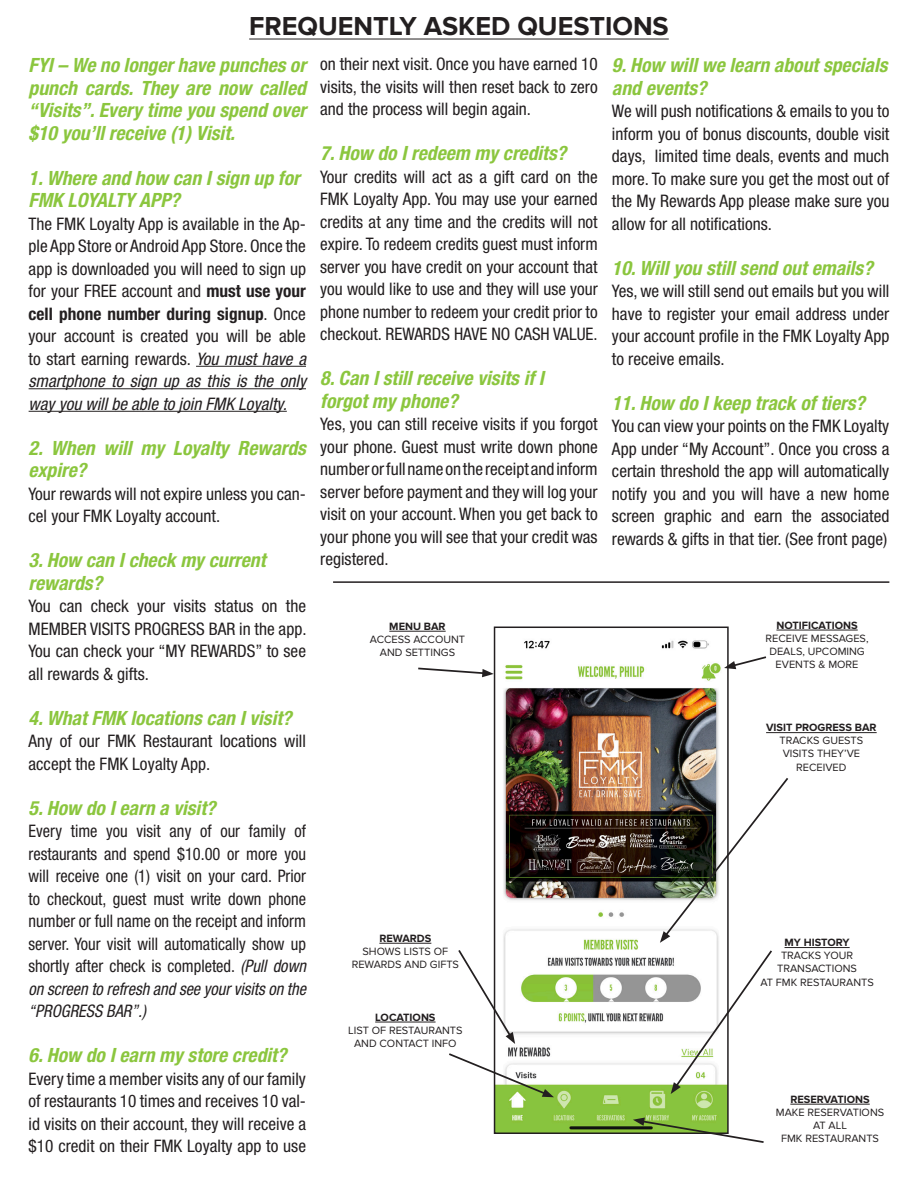
<style>
.page{position:relative;width:918px;height:1188px;background:#fff}
.page>*{position:absolute;margin:0;border:0;box-sizing:border-box;transform-origin:0 0}
.t1{font:700 27px "Proxima Nova";color:#231f20}
.t2{font:italic 700 condensed 19.65px/22.5px "Helvetica Neue LT Std";color:#8bc63e;text-align:justify}
.t3{font:condensed 17.25px/22.5px "Helvetica Neue LT Std";color:#231f20;text-align:justify}
.t4{font:condensed 17.25px/22.5px "Helvetica Neue LT Std";color:#231f20;text-align:justify;scale:.95 1}
.t5{font:10.95px/13.2px "Proxima Nova";color:#231f20;text-align:center}
.t6{font:700 10.95px "Proxima Nova";color:#231f20}
.s1{font-weight:700}
.s2{font-style:italic}
</style>
<div class="page">
<img style="left:497px;top:640px;width:229px;height:491px">
<div style="left:494px;top:627px;width:235px;height:507px;border:2px solid #231f20"></div>
<hr style="left:196px;top:366px;width:110px;height:1px;background:#231f20">
<hr style="left:29px;top:388px;width:277px;height:1px;background:#231f20">
<hr style="left:29px;top:411px;width:258px;height:1px;background:#231f20">
<hr style="left:249px;top:39px;width:420px;height:1px;background:#231f20">
<svg style="left:660px;top:776px;width:129px;height:167px"></svg>
<hr style="left:766px;top:732px;width:111px;height:1px;background:#231f20">
<hr style="left:333px;top:581px;width:556px;height:2px;background:#231f20">
<hr style="left:785px;top:947px;width:65px;height:1px;background:#231f20">
<svg style="left:671px;top:949px;width:101px;height:145px"></svg>
<hr style="left:379px;top:943px;width:52px;height:1px;background:#231f20">
<svg style="left:458px;top:948px;width:57px;height:96px"></svg>
<hr style="left:375px;top:1022px;width:61px;height:1px;background:#231f20">
<hr style="left:790px;top:1104px;width:80px;height:1px;background:#231f20">
<hr style="left:389px;top:631px;width:57px;height:1px;background:#231f20">
<hr style="left:776px;top:630px;width:82px;height:1px;background:#231f20">
<svg style="left:724px;top:655px;width:43px;height:14px"></svg>
<svg style="left:418px;top:667px;width:76px;height:10px"></svg>
<svg style="left:449px;top:1052px;width:105px;height:45px"></svg>
<svg style="left:633px;top:1118px;width:131px;height:25px"></svg>
<p class="t1" style="left:249px;top:11px;width:421px">FREQUENTLY ASKED QUESTIONS</p>
<p class="t2" style="left:29px;top:54px;width:279px">FYI – We no longer have punches or punch cards. They are now called “Visits”. Every time you spend over $10 you’ll receive (1) Visit.</p>
<p class="t2" style="left:29px;top:167px;width:273px">1. Where and how can I sign up for</p>
<p class="t2" style="left:29px;top:189px;width:153px">FMK LOYALTY APP?</p>
<p class="t3" style="left:29px;top:212px;width:279px">The FMK Loyalty App is available in the Ap&shy;ple App Store or Android App Store. Once the app is downloaded you will need to sign up for your FREE account and <span class="s1">must use your cell phone number during signup</span>. Once your account is created you will be able to start earning rewards. <span class="s2">You must have a smartphone to sign up as this is the only way you will be able to join FMK Loyalty.</span></p>
<p class="t2" style="left:29px;top:437px;width:279px">2. When will my Loyalty Rewards expire?</p>
<p class="t3" style="left:29px;top:482px;width:279px">Your rewards will not expire unless you can&shy;cel your FMK Loyalty account.</p>
<p class="t2" style="left:29px;top:549px;width:238px">3. How can I check my current</p>
<p class="t2" style="left:29px;top:572px;width:75px">rewards?</p>
<p class="t3" style="left:29px;top:595px;width:280px">You can check your visits status on the MEMBER VISITS PROGRESS BAR in the app.<br>You can check your “MY REWARDS” to see all rewards &amp; gifts.</p>
<p class="t2" style="left:29px;top:707px;width:265px">4. What FMK locations can I visit?</p>
<p class="t3" style="left:29px;top:730px;width:279px">Any of our FMK Restaurant locations will accept the FMK Loyalty App.</p>
<p class="t2" style="left:29px;top:797px;width:189px">5. How do I earn a visit?</p>
<p class="t4" style="left:29px;top:820px;width:294px">Every time you visit any of our family of restaurants and spend $10.00 or more you will receive one (1) visit on your card. Prior to checkout, guest must write down phone number or full name on the receipt and inform server. Your visit will automatically show up shortly after check is completed. <span class="s2">(Pull down on screen to refresh and see your visits on the “PROGRESS BAR”.)</span></p>
<p class="t2" style="left:29px;top:1044px;width:259px">6. How do I earn my store credit?</p>
<p class="t3" style="left:29px;top:1067px;width:279px">Every time a member visits any of our family of restaurants 10 times and receives 10 val&shy;id visits on their account, they will receive a $10 credit on their FMK Loyalty app to use</p>
<p class="t3" style="left:320px;top:53px;width:279px">on their next visit. Once you have earned 10 visits, the visits will then reset back to zero and the process will begin again.</p>
<p class="t2" style="left:320px;top:142px;width:248px">7. How do I redeem my credits?</p>
<p class="t3" style="left:320px;top:165px;width:279px">Your credits will act as a gift card on the FMK Loyalty App. You may use your earned credits at any time and the credits will not expire. To redeem credits guest must inform server you have credit on your account that you would like to use and they will use your phone number to redeem your credit prior to checkout. REWARDS HAVE NO CASH VALUE.</p>
<p class="t2" style="left:320px;top:367px;width:225px">8. Can I still receive visits if I</p>
<p class="t2" style="left:320px;top:390px;width:139px">forgot my phone?</p>
<p class="t3" style="left:320px;top:413px;width:279px">Yes, you can still receive visits if you forgot your phone. Guest must write down phone number or full name on the receipt and inform server before payment and they will log your visit on your account. When you get back to your phone you will see that your credit was registered.</p>
<p class="t6" style="left:389px;top:620px;width:58px">MENU BAR</p>
<p class="t5" style="left:370px;top:633px;width:97px">ACCESS ACCOUNT</p>
<p class="t5" style="left:380px;top:646px;width:77px">AND SETTINGS</p>
<p class="t6" style="left:379px;top:932px;width:53px">REWARDS</p>
<p class="t5" style="left:363px;top:945px;width:87px">SHOWS LISTS OF</p>
<p class="t5" style="left:352px;top:958px;width:109px">REWARDS AND GIFTS</p>
<p class="t6" style="left:375px;top:1011px;width:62px">LOCATIONS</p>
<p class="t5" style="left:348px;top:1024px;width:116px">LIST OF RESTAURANTS</p>
<p class="t5" style="left:354px;top:1037px;width:104px">AND CONTACT INFO</p>
<p class="t2" style="left:612px;top:54px;width:277px">9. How will we learn about specials</p>
<p class="t2" style="left:612px;top:77px;width:96px">and events?</p>
<p class="t3" style="left:612px;top:100px;width:279px">We will push notifications &amp; emails to you to inform you of bonus discounts, double visit days, limited time deals, events and much more. To make sure you get the most out of the My Rewards App please make sure you allow for all notifications.</p>
<p class="t2" style="left:612px;top:257px;width:262px">10. Will you still send out emails?</p>
<p class="t3" style="left:612px;top:280px;width:279px">Yes, we will still send out emails but you will have to register your email address under your account profile in the FMK Loyalty App to receive emails.</p>
<p class="t2" style="left:612px;top:392px;width:254px">11. How do I keep track of tiers?</p>
<p class="t3" style="left:612px;top:415px;width:279px">You can view your points on the FMK Loyalty App under “My Account”. Once you cross a certain threshold the app will automatically notify you and you will have a new home screen graphic and earn the associated rewards &amp; gifts in that tier. (See front page)</p>
<p class="t6" style="left:776px;top:619px;width:83px">NOTIFICATIONS</p>
<p class="t5" style="left:766px;top:632px;width:105px">RECEIVE MESSAGES,<br>DEALS, UPCOMING<br>EVENTS &amp; MORE</p>
<p class="t6" style="left:766px;top:721px;width:112px">VISIT PROGRESS BAR</p>
<p class="t5" style="left:780px;top:734px;width:85px">TRACKS GUESTS</p>
<p class="t5" style="left:783px;top:748px;width:79px">VISITS THEY’VE</p>
<p class="t5" style="left:796px;top:761px;width:52px">RECEIVED</p>
<p class="t6" style="left:785px;top:936px;width:67px">MY HISTORY</p>
<p class="t5" style="left:781px;top:949px;width:74px">TRACKS YOUR</p>
<p class="t5" style="left:777px;top:963px;width:81px">TRANSACTIONS</p>
<p class="t5" style="left:760px;top:976px;width:115px">AT FMK RESTAURANTS</p>
<p class="t6" style="left:790px;top:1093px;width:81px">RESERVATIONS</p>
<p class="t5" style="left:776px;top:1106px;width:110px">MAKE RESERVATIONS</p>
<p class="t5" style="left:813px;top:1119px;width:35px">AT ALL</p>
<p class="t5" style="left:781px;top:1132px;width:99px">FMK RESTAURANTS</p>
</div>
